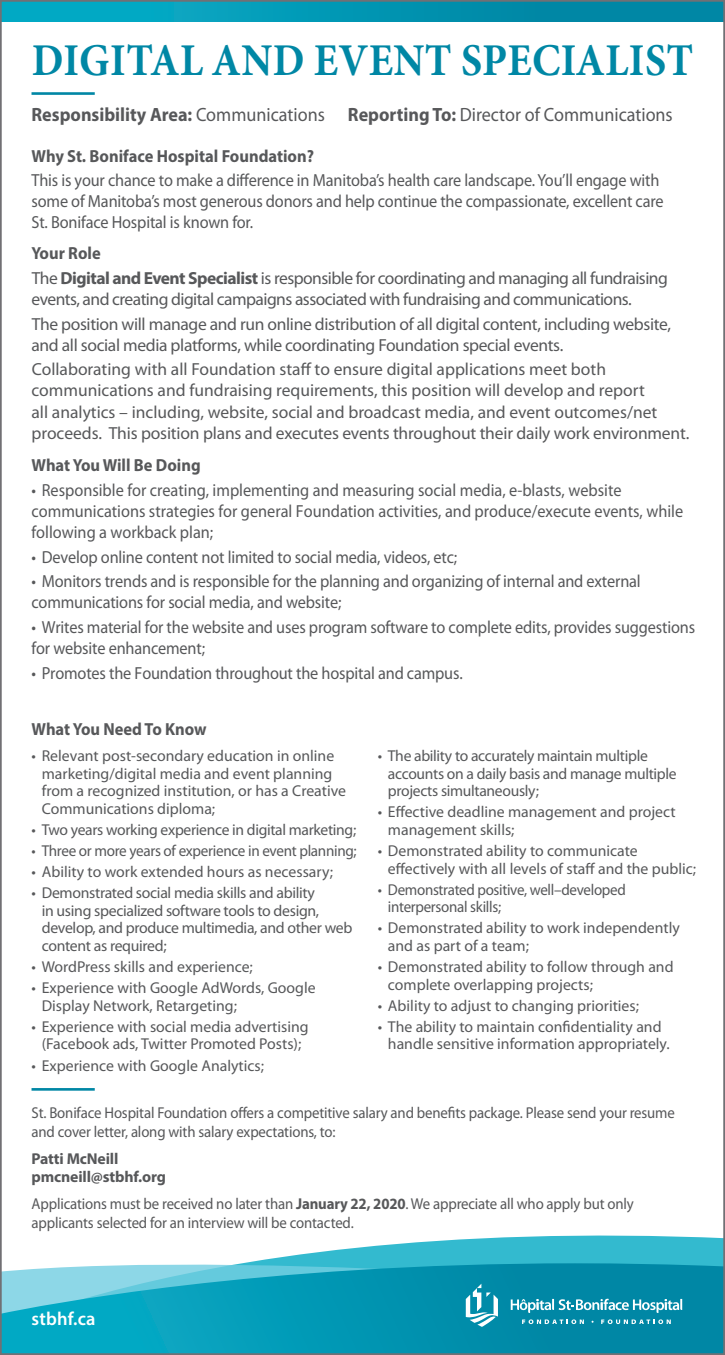
<style>
.page{position:relative;width:725px;height:1355px;background:#fff}
.page>*{position:absolute;margin:0;border:0;box-sizing:border-box;transform-origin:0 0}
.t1{font:700 45.5px "Minion Pro";letter-spacing:.01em;color:#0087a5;scale:.92 1}
.t2{font:19.25px "Myriad Pro";color:#57585a;scale:.94 1}
.t3{font:600 18.9px "Myriad Pro";letter-spacing:.01em;color:#fff}
.t4{font:17.5px/21px "Myriad Pro";letter-spacing:-.01em;color:#57585a;scale:.93 1}
.t5{font:17.5px/21px "Myriad Pro";letter-spacing:-.01em;color:#57585a}
.t6{font:17.5px/21px "Myriad Pro";letter-spacing:-.03em;color:#57585a}
.t7{font:700 17.5px "Myriad Pro";color:#57585a;scale:.94 1}
.t8{font:15.75px/17.5px "Myriad Pro";letter-spacing:-.005em;color:#57585a}
.t9{font:15.75px/18.9px "Myriad Pro";letter-spacing:-.005em;color:#57585a;scale:.94 1}
.t10{font:15.75px/17.5px "Myriad Pro";letter-spacing:-.005em;color:#57585a;scale:.95 1}
.t11{font:15.75px "Myriad Pro";letter-spacing:-.005em;color:#57585a;scale:.96 1}
.t12{font:700 15.75px/18.9px "Myriad Pro";letter-spacing:-.01em;color:#57585a}
.s1{font-weight:700}
</style>
<div class="page">
<svg style="left:250px;top:1235px;width:471px;height:27px;fill:#33bacf"></svg>
<svg style="left:3px;top:1263px;width:718px;height:88px;background:#169fb9"></svg>
<div style="left:0;top:0;width:724px;height:21px;background:linear-gradient(to right,#04aec8,#00809f)"></div>
<svg style="left:465px;top:1283px;width:33px;height:43px"></svg>
<svg style="left:510px;top:1298px;width:172px;height:15px;background:#4eabc0"></svg>
<svg style="left:522px;top:1319px;width:62px;height:5px"></svg>
<svg style="left:601px;top:1319px;width:69px;height:5px"></svg>
<hr style="left:32px;top:92px;width:63px;height:3px;background:#0087a5">
<hr style="left:32px;top:1088px;width:63px;height:2px;background:#0087a5">
<p class="t1" style="left:32px;top:34px;width:720px">DIGITAL AND EVENT SPECIALIST</p>
<p class="t2" style="left:32px;top:104px;width:683px"><span class="s1">Responsibility Area:</span> Communications <span class="s1">Reporting To:</span> Director of Communications</p>
<p class="t7" style="left:32px;top:144px;width:302px">Why St. Boniface Hospital Foundation?</p>
<p class="t4" style="left:32px;top:170px;width:681px">This is your chance to make a difference in Manitoba’s health care landscape. You’ll engage with some of Manitoba’s most generous donors and help continue the compassionate, excellent care<br>St. Boniface Hospital is known for.</p>
<p class="t7" style="left:32px;top:242px;width:75px">Your Role</p>
<p class="t6" style="left:32px;top:268px;width:637px">The <span class="s1">Digital and Event Specialist</span> is responsible for coordinating and managing all fundraising events, and creating digital campaigns associated with fundraising and communications.</p>
<p class="t5" style="left:32px;top:314px;width:641px">The position will manage and run online distribution of all digital content, including website, and all social media platforms, while coordinating Foundation special events.</p>
<p class="t5" style="left:32px;top:359px;width:659px">Collaborating with all Foundation staff to ensure digital applications meet both communications and fundraising requirements, this position will develop and report<br>all analytics – including, website, social and broadcast media, and event outcomes/net proceeds. This position plans and executes events throughout their daily work environment.</p>
<p class="t7" style="left:32px;top:454px;width:181px">What You Will Be Doing</p>
<p class="t4" style="left:31px;top:480px;width:702px">• Responsible for creating, implementing and measuring social media, e-blasts, website communications strategies for general Foundation activities, and produce/execute events, while following a workback plan;</p>
<p class="t4" style="left:31px;top:547px;width:459px">• Develop online content not limited to social media, videos, etc;</p>
<p class="t4" style="left:31px;top:571px;width:656px">• Monitors trends and is responsible for the planning and organizing of internal and external communications for social media, and website;</p>
<p class="t4" style="left:31px;top:617px;width:715px">• Writes material for the website and uses program software to complete edits, provides suggestions for website enhancement;</p>
<p class="t4" style="left:31px;top:663px;width:465px">• Promotes the Foundation throughout the hospital and campus.</p>
<p class="t7" style="left:32px;top:718px;width:188px">What You Need To Know</p>
<p class="t8" style="left:42px;top:747px;width:306px;text-indent:-10px">• Relevant post-secondary education in online marketing/digital media and event planning from a recognized institution, or has a Creative Communications diploma;</p>
<p class="t8" style="left:32px;top:821px;width:326px">• Two years working experience in digital marketing;</p>
<p class="t11" style="left:32px;top:842px;width:340px">• Three or more years of experience in event planning;</p>
<p class="t8" style="left:32px;top:863px;width:303px">• Ability to work extended hours as necessary;</p>
<p class="t8" style="left:42px;top:884px;width:312px;text-indent:-10px">• Demonstrated social media skills and ability<br>in using specialized software tools to design, develop, and produce multimedia, and other web content as required;</p>
<p class="t8" style="left:32px;top:958px;width:223px">• WordPress skills and experience;</p>
<p class="t8" style="left:42px;top:979px;width:275px;text-indent:-10px">• Experience with Google AdWords, Google<br>Display Network, Retargeting;</p>
<p class="t8" style="left:32px;top:1018px;width:278px;text-align:center">• Experience with social media advertising (Facebook ads, Twitter Promoted Posts);</p>
<p class="t8" style="left:32px;top:1057px;width:234px">• Experience with Google Analytics;</p>
<p class="t8" style="left:388px;top:747px;width:290px;text-indent:-10px">• The ability to accurately maintain multiple accounts on a daily basis and manage multiple projects simultaneously;</p>
<p class="t8" style="left:388px;top:803px;width:289px;text-indent:-10px">• Effective deadline management and project management skills;</p>
<p class="t8" style="left:388px;top:842px;width:310px;text-indent:-10px">• Demonstrated ability to communicate effectively with all levels of staff and the public;</p>
<p class="t10" style="left:388px;top:881px;width:252px;text-indent:-10px">• Demonstrated positive, well–developed interpersonal skills;</p>
<p class="t8" style="left:388px;top:919px;width:293px;text-indent:-10px">• Demonstrated ability to work independently and as part of a team;</p>
<p class="t8" style="left:388px;top:958px;width:287px;text-indent:-10px">• Demonstrated ability to follow through and complete overlapping projects;</p>
<p class="t8" style="left:377px;top:997px;width:263px">• Ability to adjust to changing priorities;</p>
<p class="t8" style="left:388px;top:1018px;width:283px;text-indent:-10px">• The ability to maintain confidentiality and handle sensitive information appropriately.</p>
<p class="t9" style="left:32px;top:1103px;width:686px">St. Boniface Hospital Foundation offers a competitive salary and benefits package. Please send your resume and cover letter, along with salary expectations, to:</p>
<p class="t12" style="left:32px;top:1148px;width:136px">Patti McNeill pmcneill@stbhf.org</p>
<p class="t9" style="left:32px;top:1194px;width:642px">Applications must be received no later than <span class="s1">January 22, 2020</span>. We appreciate all who apply but only applicants selected for an interview will be contacted.</p>
<p class="t3" style="left:32px;top:1307px;width:65px">stbhf.ca</p>
</div>
